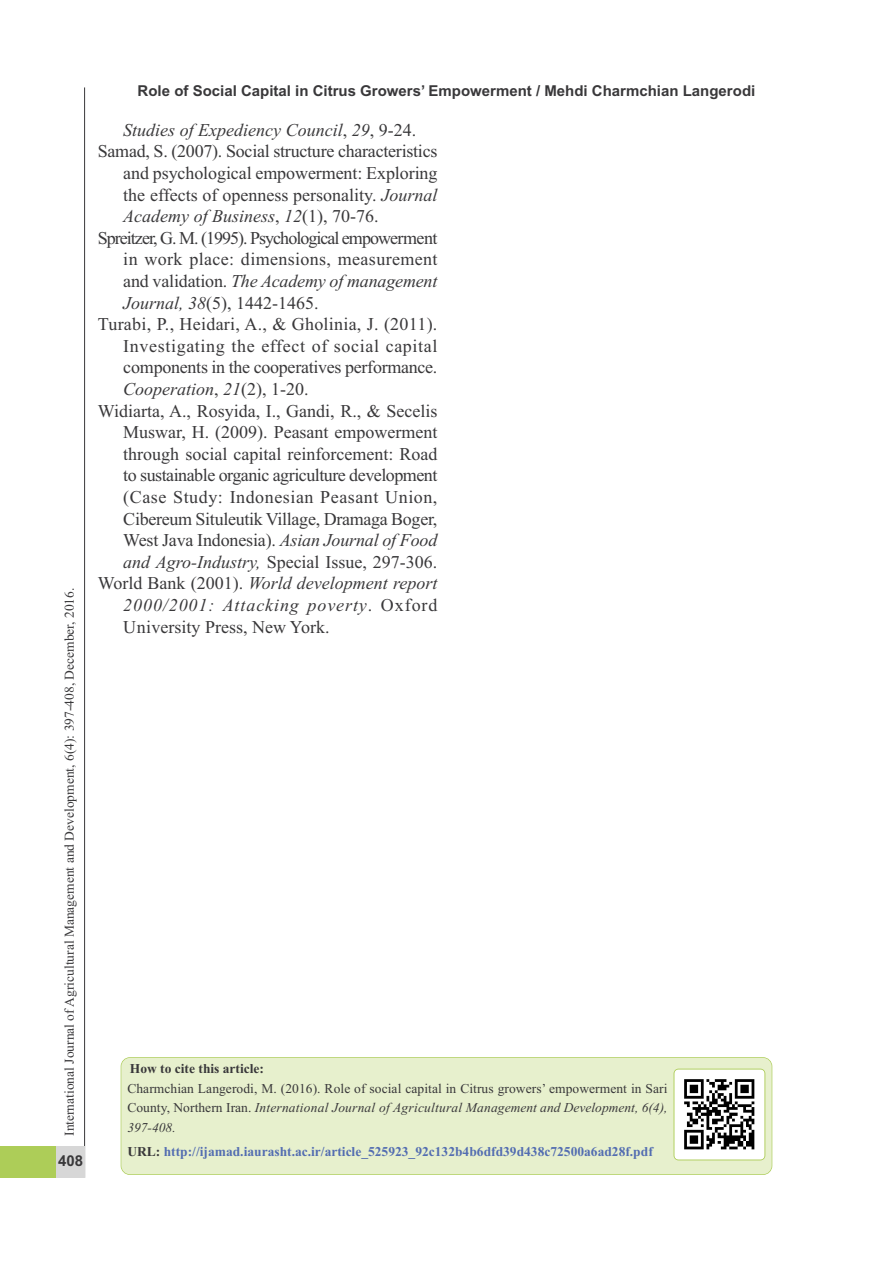
<style>
.page{position:relative;width:893px;height:1263px;background:#fff}
.page>*{position:absolute;margin:0;border:0;box-sizing:border-box;transform-origin:0 0}
.t1{font:18px "Times New Roman";color:#39383a}
.t2{font:italic 18px "Times New Roman";color:#39383a}
.t3{font:18px "Times New Roman";letter-spacing:-.055em;color:#39383a}
.t4{font:18px "Times New Roman";letter-spacing:-.025em;color:#39383a}
.t5{font:18px "Times New Roman";letter-spacing:-.02em;color:#39383a}
.t6{font:18px "Times New Roman";letter-spacing:.035em;color:#39383a}
.t7{font:18px "Times New Roman";letter-spacing:.02em;color:#39383a}
.t8{font:18px "Times New Roman";letter-spacing:.03em;color:#39383a}
.t9{font:italic 18px "Times New Roman";letter-spacing:.05em;color:#39383a}
.t10{font:700 15px "Arial";color:#39383a}
.t11{font:13.5px/19.5px "Times New Roman";color:#39383a;text-align:justify}
.t12{font:700 13.5px "Times New Roman";color:#536db1}
.t13{font:700 13.5px "Times New Roman";color:#39383a}
.s1{font-style:normal}
.s2{font-style:italic}
.s3{color:#39383a}
</style>
<div class="page">
<div style="left:0;top:1147px;width:85px;height:31px;background:#adcd58"></div>
<hr style="left:84px;top:87px;width:1px;height:1091px;background:#39383a">
<div style="left:56px;top:1147px;width:29px;height:31px;background:#d7d7d7"></div>
<div style="left:121px;top:1058px;width:651px;height:116px;background:#e7f0cd;border-radius:9px"></div>
<div style="left:121px;top:1057px;width:651px;height:118px;border:2px solid #adcd58;border-radius:9px"></div>
<img style="left:674px;top:1069px;width:91px;height:91px;border-radius:4px">
<div style="left:674px;top:1068px;width:91px;height:92px;border:2px solid #adcd58;border-radius:5px"></div>
<p class="t11" style="left:59px;top:1136px;width:550px;rotate:-90deg">International Journal ofAgricultural Management and Development, 6(4): 397-408, December, 2016.</p>
<p class="t10" style="left:58px;top:1152px;width:27px">408</p>
<p class="t10" style="left:138px;top:82px;width:619px">Role of Social Capital in Citrus Growers’ Empowerment / Mehdi Charmchian Langerodi</p>
<p class="t2" style="left:123px;top:119px;width:294px">Studies of Expediency Council<span class="s1">,</span> 29<span class="s1">, 9-24.</span></p>
<p class="t1" style="left:98px;top:141px;width:341px">Samad, S. (2007). Social structure characteristics</p>
<p class="t1" style="left:123px;top:162px;width:316px">and psychological empowerment: Exploring</p>
<p class="t1" style="left:123px;top:184px;width:316px">the effects of openness personality. <span class="s2">Journal</span></p>
<p class="t2" style="left:123px;top:205px;width:257px">Academy of Business<span class="s1">,</span> 12<span class="s1">(1), 70-76.</span></p>
<p class="t3" style="left:98px;top:227px;width:341px">Spreitzer, G. M. (1995). Psychological empowerment</p>
<p class="t7" style="left:123px;top:249px;width:316px">in work place: dimensions, measurement</p>
<p class="t2" style="left:123px;top:270px;width:316px"><span class="s1">and validation.</span> The Academy of management</p>
<p class="t1" style="left:123px;top:292px;width:197px"><span class="s2">Journal, 38</span>(5), 1442-1465.</p>
<p class="t1" style="left:98px;top:313px;width:341px">Turabi, P., Heidari, A., &amp; Gholinia, J. (2011).</p>
<p class="t6" style="left:123px;top:335px;width:316px">Investigating the effect of social capital</p>
<p class="t1" style="left:123px;top:357px;width:316px">components in the cooperatives performance.</p>
<p class="t2" style="left:123px;top:378px;width:187px">Cooperation<span class="s1">,</span> 21<span class="s1">(2), 1-20.</span></p>
<p class="t1" style="left:98px;top:400px;width:341px">Widiarta, A., Rosyida, I., Gandi, R., &amp; Secelis</p>
<p class="t1" style="left:123px;top:421px;width:316px">Muswar, H. (2009). Peasant empowerment</p>
<p class="t1" style="left:123px;top:443px;width:316px">through social capital reinforcement: Road</p>
<p class="t4" style="left:123px;top:465px;width:316px">to sustainable organic agriculture development</p>
<p class="t8" style="left:123px;top:486px;width:316px">(Case Study: Indonesian Peasant Union,</p>
<p class="t5" style="left:123px;top:508px;width:316px">Cibereum Situleutik Village, Dramaga Boger,</p>
<p class="t1" style="left:123px;top:529px;width:316px">West Java Indonesia). <span class="s2">Asian Journal of Food</span></p>
<p class="t1" style="left:123px;top:551px;width:316px"><span class="s2">and Agro-Industry,</span> Special Issue, 297-306.</p>
<p class="t2" style="left:98px;top:573px;width:341px"><span class="s1">World Bank (2001).</span> World development report</p>
<p class="t9" style="left:123px;top:594px;width:316px">2000/2001: Attacking poverty<span class="s1">. Oxford</span></p>
<p class="t1" style="left:123px;top:616px;width:208px">University Press, New York.</p>
<p class="t13" style="left:130px;top:1060px;width:136px">How to cite this article:</p>
<p class="t11" style="left:127px;top:1078px;width:542px">Charmchian Langerodi, M. (2016). Role of social capital in Citrus growers’ empowerment in Sari County, Northern Iran. <span class="s2">International Journal of Agricultural Management and Development, 6(4), 397-408.</span></p>
<p class="t12" style="left:127px;top:1144px;width:527px"><span class="s3">URL:</span> http://ijamad.iaurasht.ac.ir/article_525923_92c132b4b6dfd39d438c72500a6ad28f.pdf</p>
</div>
